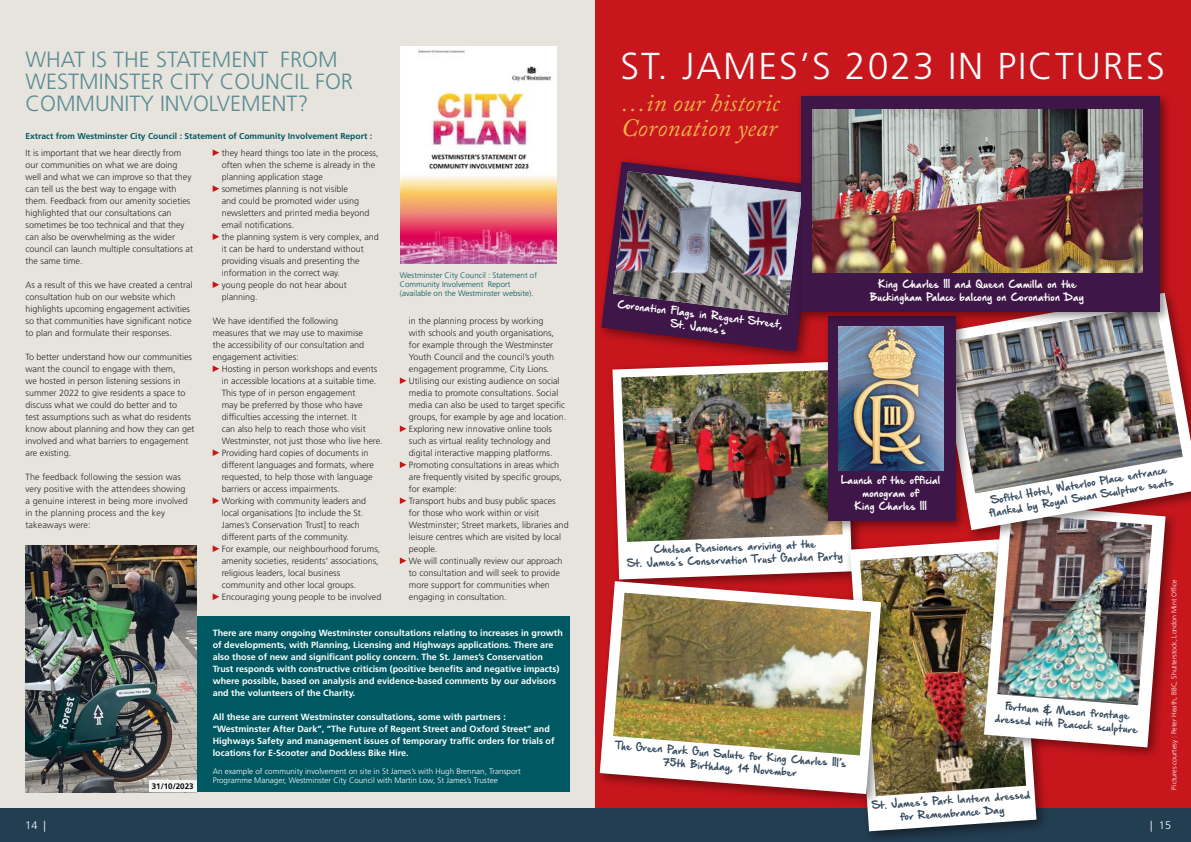
<style>
.page{position:relative;width:1191px;height:842px;background:#e7e4dd}
.page>*{position:absolute;margin:0;border:0;box-sizing:border-box;transform-origin:0 0}
.t1{font:300 37.5px "Frutiger LT Std";letter-spacing:.05em;color:#fff}
.t2{font:italic 25px/25px "Adobe Caslon Pro";letter-spacing:.01em;color:#ecb347}
.t3{font:300 22px/22px "Frutiger LT Std";color:#598c93}
.t4{font:300 11px "Frutiger LT Std";color:#fff}
.t5{font:300 9px/12px "Frutiger LT Std";color:#292829}
.t6{font:700 9px/12px "Frutiger LT Std";color:#fff}
.t7{font:9px/13px "Hand Of Sean Demo";color:#344a5d;text-align:center}
.t8{font:9px/13px "Hand Of Sean Demo";color:#fff;text-align:center}
.t9{font:700 8.5px "Frutiger LT Std";color:#005862}
.t10{font:300 8px/9px "Frutiger LT Std";color:#fff}
.t11{font:300 8px/9px "Frutiger LT Std";color:#005862}
.t12{font:700 8px "Frutiger LT Std";color:#000}
.t13{font:300 7px "Frutiger LT Std";color:#fff}
</style>
<div class="page">
<div style="left:0;top:808px;width:1191px;height:34px;background:#233d51"></div>
<div style="left:595px;top:0;width:596px;height:808px;background:#c8161d"></div>
<img style="left:400px;top:47px;width:156px;height:217px">
<svg style="left:213px;top:149px;width:6px;height:7px"></svg>
<svg style="left:213px;top:185px;width:6px;height:7px"></svg>
<svg style="left:213px;top:233px;width:6px;height:7px"></svg>
<svg style="left:213px;top:281px;width:6px;height:7px"></svg>
<svg style="left:213px;top:365px;width:6px;height:7px"></svg>
<svg style="left:213px;top:449px;width:6px;height:7px"></svg>
<svg style="left:213px;top:497px;width:6px;height:7px"></svg>
<svg style="left:213px;top:545px;width:6px;height:7px"></svg>
<svg style="left:213px;top:593px;width:6px;height:7px"></svg>
<svg style="left:400px;top:377px;width:6px;height:7px"></svg>
<svg style="left:400px;top:425px;width:6px;height:7px"></svg>
<svg style="left:400px;top:461px;width:6px;height:7px"></svg>
<svg style="left:400px;top:497px;width:6px;height:7px"></svg>
<svg style="left:400px;top:557px;width:6px;height:7px"></svg>
<div style="left:26px;top:617px;width:544px;height:175px;background:#005862"></div>
<img style="left:26px;top:546px;width:171px;height:246px">
<div style="left:149px;top:780px;width:47px;height:12px;background:#f7f6f6"></div>
<svg style="left:612px;top:364px;width:233px;height:212px;background:#f4ddde"></svg>
<img style="left:621px;top:370px;width:221px;height:172px">
<div style="left:845px;top:533px;width:204px;height:309px;background:#000;opacity:.45"></div>
<svg style="left:850px;top:538px;width:186px;height:293px;fill:#fff"></svg>
<img style="left:860px;top:550px;width:166px;height:246px">
<div style="left:596px;top:157px;width:233px;height:207px;background:#000;opacity:.45"></div>
<svg style="left:601px;top:162px;width:215px;height:189px"></svg>
<img style="left:613px;top:171px;width:183px;height:144px">
<div style="left:978px;top:499px;width:200px;height:261px;background:#000;opacity:.45"></div>
<svg style="left:984px;top:543px;width:181px;height:204px;background:#d9bcb7"></svg>
<img style="left:997px;top:543px;width:155px;height:162px">
<div style="left:594px;top:576px;width:300px;height:231px;background:#000;opacity:.45"></div>
<svg style="left:600px;top:581px;width:281px;height:213px;fill:#fff"></svg>
<img style="left:613px;top:593px;width:258px;height:162px">
<div style="left:931px;top:288px;width:260px;height:255px;background:#000;opacity:.45"></div>
<svg style="left:969px;top:293px;width:222px;height:237px"></svg>
<img style="left:969px;top:305px;width:213px;height:188px">
<div style="left:822px;top:311px;width:147px;height:223px;background:#000;opacity:.45"></div>
<div style="left:828px;top:316px;width:127px;height:204px;background:#3e1647"></div>
<img style="left:838px;top:327px;width:105px;height:144px">
<div style="left:796px;top:91px;width:376px;height:233px;background:#000;opacity:.45"></div>
<div style="left:801px;top:96px;width:358px;height:216px;background:#3e1647"></div>
<img style="left:812px;top:110px;width:330px;height:163px">
<h3 class="t3" style="left:26px;top:48px;width:329px">WHAT IS THE STATEMENT FROM<br>WESTMINSTER CITY COUNCIL FOR<br>COMMUNITY INVOLVEMENT?</h3>
<p class="t5" style="left:26px;top:147px;width:169px">It is important that we hear directly from our communities on what we are doing well and what we can improve so that they can tell us the best way to engage with them. Feedback from our amenity societies highlighted that our consultations can sometimes be too technical and that they can also be overwhelming as the wider council can launch multiple consultations at the same time.</p>
<p class="t5" style="left:26px;top:279px;width:169px">As a result of this we have created a central consultation hub on our website which highlights upcoming engagement activities so that communities have significant notice to plan and formulate their responses.</p>
<p class="t5" style="left:26px;top:351px;width:171px">To better understand how our communities want the council to engage with them,<br>we hosted in person listening sessions in summer 2022 to give residents a space to discuss what we could do better and to<br>test assumptions such as what do residents know about planning and how they can get involved and what barriers to engagement are existing.</p>
<p class="t5" style="left:26px;top:471px;width:164px">The feedback following the session was very positive with the attendees showing a genuine interest in being more involved in the planning process and the key takeaways were:</p>
<h1 class="t1" style="left:620px;top:45px;width:546px">ST. JAMES’S 2023 IN PICTURES</h1>
<h2 class="t2" style="left:621px;top:89px;width:160px">…in our historic<br>Coronation year</h2>
<p class="t9" style="left:26px;top:131px;width:348px">Extract from Westminster City Council : Statement of Community Involvement Report :</p>
<p class="t5" style="left:222px;top:147px;width:159px">they heard things too late in the process, often when the scheme is already in the planning application stage<br>sometimes planning is not visible<br>and could be promoted wider using newsletters and printed media beyond email notifications.<br>the planning system is very complex, and it can be hard to understand without providing visuals and presenting the information in the correct way.<br>young people do not hear about planning.</p>
<p class="t5" style="left:213px;top:315px;width:153px">We have identified the following measures that we may use to maximise the accessibility of our consultation and engagement activities:</p>
<p class="t5" style="left:222px;top:363px;width:162px">Hosting in person workshops and events in accessible locations at a suitable time.<br>This type of in person engagement<br>may be preferred by those who have difficulties accessing the internet. It<br>can also help to reach those who visit Westminster, not just those who live here.<br>Providing hard copies of documents in different languages and formats, where requested, to help those with language barriers or access impairments.<br>Working with community leaders and local organisations [to include the St.<br>James’s Conservation Trust] to reach different parts of the community.<br>For example, our neighbourhood forums, amenity societies, residents’ associations, religious leaders, local business community and other local groups.<br>Encouraging young people to be involved</p>
<p class="t11" style="left:400px;top:270px;width:139px">Westminster City Council : Statement of<br>Community Involvement Report (available on the Westminster website).</p>
<p class="t8" style="left:870px;top:278px;width:216px">King Charles III and Queen Camilla on the<br>Buckingham Palace balcony on Coronation Day</p>
<p class="t8" style="left:618px;top:298px;width:167px;rotate:7deg">Coronation Flags in Regent Street,<br>St. James’s</p>
<p class="t5" style="left:409px;top:315px;width:161px">in the planning process by working<br>with schools and youth organisations,<br>for example through the Westminster Youth Council and the council’s youth engagement programme, City Lions.<br>Utilising our existing audience on social media to promote consultations. Social media can also be used to target specific groups, for example by age and location.<br>Exploring new innovative online tools such as virtual reality technology and digital interactive mapping platforms.<br>Promoting consultations in areas which are frequently visited by specific groups, for example:<br>Transport hubs and busy public spaces for those who work within or visit Westminster; Street markets, libraries and leisure centres which are visited by local people.<br>We will continually review our approach to consultation and will seek to provide more support for communities when engaging in consultation.</p>
<p class="t7" style="left:986px;top:495px;width:188px;rotate:-10deg">Sofitel Hotel, Waterloo Place entrance flanked by Royal Swan Sculpture seats</p>
<p class="t8" style="left:841px;top:474px;width:101px">Launch of the official monogram of<br>King Charles III</p>
<p class="t7" style="left:627px;top:545px;width:217px;rotate:-2deg">Chelsea Pensioners arriving at the<br>St. James’s Conservation Trust Garden Party</p>
<p class="t13" style="left:1170px;top:789px;width:212px;rotate:-90deg">Pictures courtesy : Peter Heath, BBC, Shutterstock, London Mint Office</p>
<p class="t6" style="left:213px;top:627px;width:352px">There are many ongoing Westminster consultations relating to increases in growth of developments, with Planning, Licensing and Highways applications. There are also those of new and significant policy concern. The St. James’s Conservation Trust responds with constructive criticism (positive benefits and negative impacts) where possible, based on analysis and evidence-based comments by our advisors and the volunteers of the Charity.</p>
<p class="t6" style="left:213px;top:711px;width:343px">All these are current Westminster consultations, some with partners : “Westminster After Dark”, “The Future of Regent Street and Oxford Street” and Highways Safety and management issues of temporary traffic orders for trials of locations for E-Scooter and Dockless Bike Hire.</p>
<p class="t10" style="left:213px;top:767px;width:310px">An example of community involvement on site in St James’s with Hugh Brennan, Transport<br>Programme Manager, Westminster City Council with Martin Low, St James’s Trustee</p>
<p class="t7" style="left:996px;top:700px;width:144px;rotate:4deg">Fortnum &amp; Mason frontage dressed with Peacock sculpture</p>
<p class="t7" style="left:615px;top:741px;width:233px;rotate:4deg">The Green Park Gun Salute for King Charles III’s<br>75th Birthday, 14 November</p>
<p class="t12" style="left:152px;top:782px;width:43px">31/10/2023</p>
<p class="t7" style="left:871px;top:800px;width:160px;rotate:-4deg">St. James’s Park lantern dressed for Remembrance Day</p>
<p class="t4" style="left:25px;top:819px;width:22px">14 |</p>
<p class="t4" style="left:1150px;top:819px;width:22px">| 15</p>
</div>
